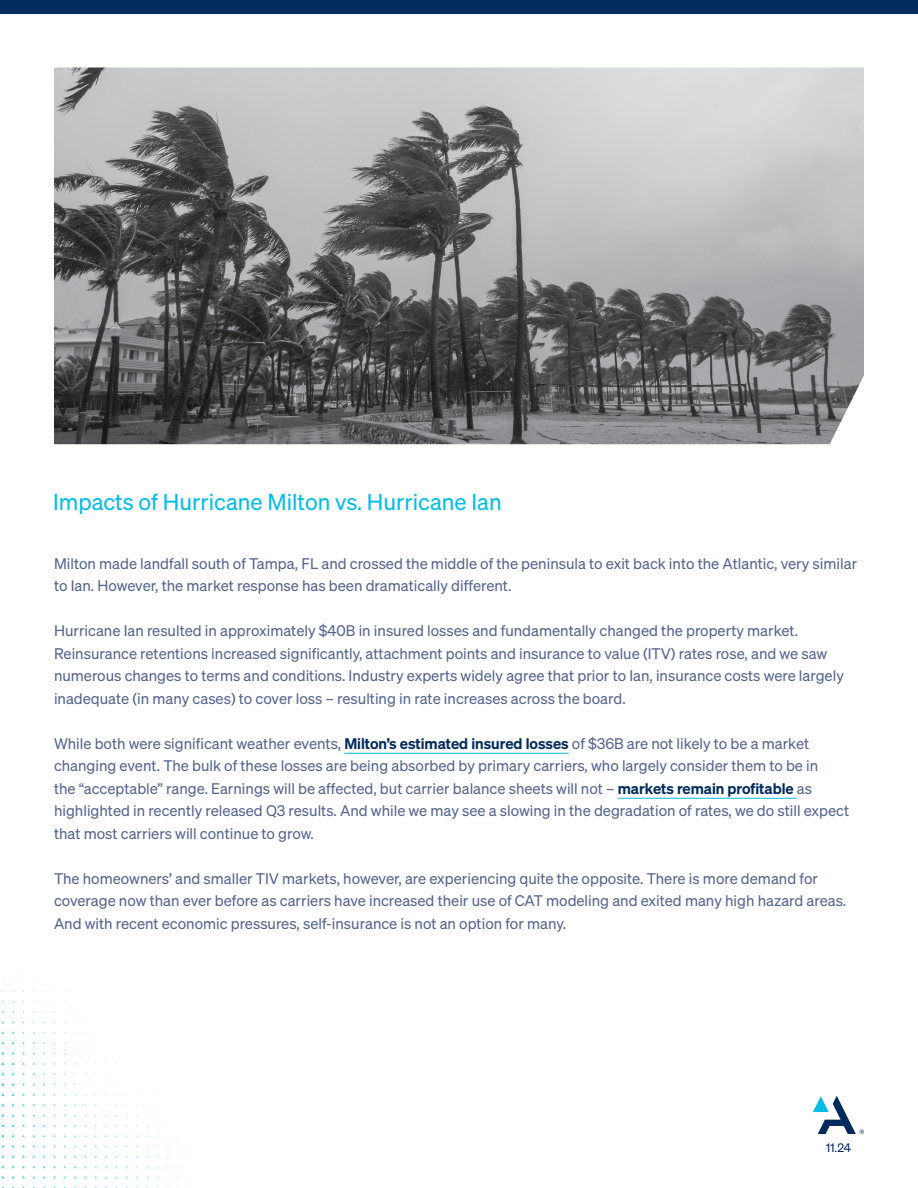
<style>
.page{position:relative;width:918px;height:1188px;background:#fff}
.page>*{position:absolute;margin:0;border:0;box-sizing:border-box;transform-origin:0 0}
.t1{font:22.5px "Sohne Buch";color:#00bce7}
.t2{font:15px/22.5px "Sohne Buch";color:#55648d}
.t3{font:12px "Sohne Buch";color:#002b5c}
.s1{font-family:"Sohne";font-weight:600;color:#002b5c}
</style>
<div class="page">
<svg style="left:813px;top:1096px;width:51px;height:38px"></svg>
<div style="left:0;top:0;width:918px;height:14px;background:#002b5c"></div>
<hr style="left:344px;top:753px;width:225px;height:1px;background:#00bce7">
<hr style="left:618px;top:798px;width:179px;height:1px;background:#00bce7">
<img style="left:54px;top:68px;width:810px;height:376px">
<svg style="left:135px;top:1165px;width:4px;height:4px"></svg>
<svg style="left:145px;top:1175px;width:15px;height:4px"></svg>
<svg style="left:146px;top:1185px;width:23px;height:3px"></svg>
<h1 class="t1" style="left:53px;top:489px;width:450px">Impacts of Hurricane Milton vs. Hurricane Ian</h1>
<p class="t2" style="left:54px;top:552px;width:805px">Milton made landfall south of Tampa, FL and crossed the middle of the peninsula to exit back into the Atlantic, very similar to Ian. However, the market response has been dramatically different.</p>
<p class="t2" style="left:54px;top:619px;width:791px">Hurricane Ian resulted in approximately $40B in insured losses and fundamentally changed the property market.<br>Reinsurance retentions increased significantly, attachment points and insurance to value (ITV) rates rose, and we saw numerous changes to terms and conditions. Industry experts widely agree that prior to Ian, insurance costs were largely inadequate (in many cases) to cover loss – resulting in rate increases across the board.</p>
<p class="t2" style="left:54px;top:732px;width:797px">While both were significant weather events, <span class="s1">Milton’s estimated insured losses</span> of $36B are not likely to be a market changing event. The bulk of these losses are being absorbed by primary carriers, who largely consider them to be in<br>the “acceptable” range. Earnings will be affected, but carrier balance sheets will not – <span class="s1">markets remain profitable</span> as highlighted in recently released Q3 results. And while we may see a slowing in the degradation of rates, we do still expect that most carriers will continue to grow.</p>
<p class="t2" style="left:54px;top:867px;width:794px">The homeowners’ and smaller TIV markets, however, are experiencing quite the opposite. There is more demand for coverage now than ever before as carriers have increased their use of CAT modeling and exited many high hazard areas.<br>And with recent economic pressures, self-insurance is not an option for many.</p>
<p class="t3" style="left:826px;top:1140px;width:27px">11.24</p>
</div>
